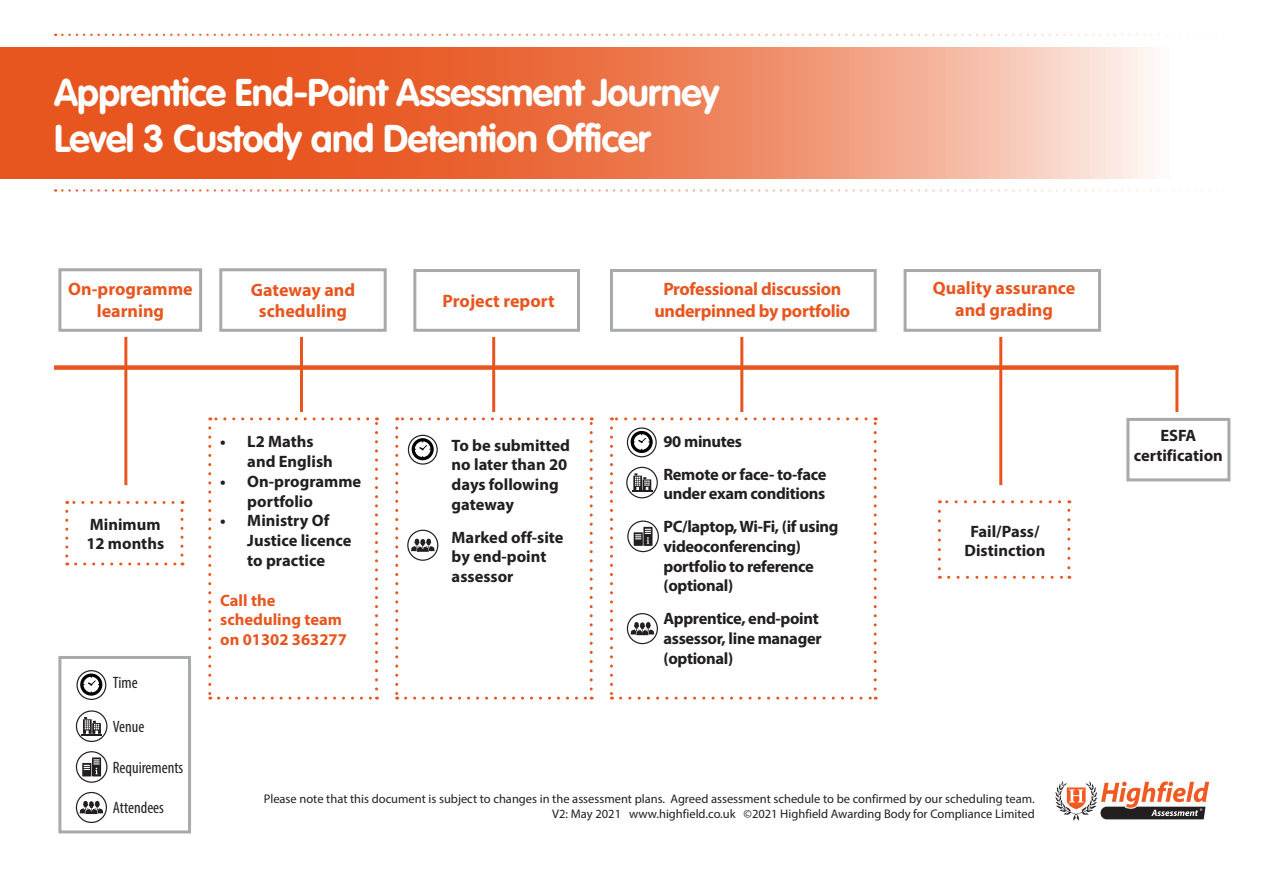
<style>
.page{position:relative;width:1263px;height:893px;background:#fff}
.page>*{position:absolute;margin:0;border:0;box-sizing:border-box;transform-origin:0 0}
.t1{font:700 38.1px/45.8px "VAG Rounded";letter-spacing:-.02em;color:#fff}
.t2{font:700 18px/21.6px "Myriad Pro";color:#e85620;text-align:center}
.t3{font:700 18px/21.6px "Myriad Pro";letter-spacing:-.02em;color:#e85620;text-align:center}
.t4{font:700 16.5px/19.8px "Myriad Pro";letter-spacing:-.01em;color:#231f20}
.t5{font:700 16.5px/19.8px "Myriad Pro";color:#e85620}
.t6{font:condensed 16.5px "Myriad Pro";color:#231f20}
.t7{font:12.45px/15px "Myriad Pro";color:#231f20;text-align:right}
</style>
<div class="page">
<svg style="left:610px;top:428px;width:3px;height:272px"></svg>
<svg style="left:620px;top:697px;width:256px;height:3px"></svg>
<svg style="left:874px;top:417px;width:3px;height:272px"></svg>
<svg style="left:611px;top:417px;width:255px;height:3px"></svg>
<svg style="left:395px;top:428px;width:3px;height:272px"></svg>
<svg style="left:406px;top:697px;width:186px;height:3px"></svg>
<svg style="left:590px;top:417px;width:3px;height:272px"></svg>
<svg style="left:397px;top:417px;width:185px;height:3px"></svg>
<svg style="left:0;top:47px;width:1154px;height:131px;background:#ed8159"></svg>
<svg style="left:62px;top:189px;width:1126px;height:3px"></svg>
<svg style="left:62px;top:34px;width:1126px;height:2px"></svg>
<div style="left:54px;top:365px;width:1124px;height:5px;background:#e85620"></div>
<svg style="left:208px;top:428px;width:3px;height:272px"></svg>
<svg style="left:219px;top:697px;width:158px;height:3px"></svg>
<svg style="left:375px;top:417px;width:3px;height:272px"></svg>
<svg style="left:210px;top:417px;width:158px;height:3px"></svg>
<hr style="left:124px;top:337px;width:3px;height:148px;background:#e85620">
<hr style="left:999px;top:337px;width:3px;height:148px;background:#e85620">
<hr style="left:1175px;top:365px;width:3px;height:47px;background:#e85620">
<hr style="left:300px;top:337px;width:3px;height:75px;background:#e85620">
<hr style="left:492px;top:337px;width:3px;height:75px;background:#e85620">
<hr style="left:740px;top:337px;width:3px;height:75px;background:#e85620">
<svg style="left:65px;top:511px;width:3px;height:54px"></svg>
<svg style="left:76px;top:562px;width:107px;height:3px"></svg>
<svg style="left:180px;top:501px;width:3px;height:54px"></svg>
<svg style="left:67px;top:501px;width:106px;height:3px"></svg>
<svg style="left:938px;top:511px;width:3px;height:68px"></svg>
<svg style="left:949px;top:576px;width:121px;height:3px"></svg>
<svg style="left:1067px;top:500px;width:3px;height:68px"></svg>
<svg style="left:939px;top:500px;width:120px;height:3px"></svg>
<svg style="left:80px;top:673px;width:22px;height:23px"></svg>
<div style="left:76px;top:670px;width:30px;height:30px;border:1px solid #231f20;border-radius:50%"></div>
<svg style="left:81px;top:717px;width:21px;height:18px"></svg>
<div style="left:76px;top:710px;width:31px;height:32px;border:1px solid #231f20;border-radius:50%"></div>
<svg style="left:82px;top:757px;width:19px;height:19px"></svg>
<div style="left:76px;top:751px;width:31px;height:32px;border:1px solid #231f20;border-radius:50%"></div>
<svg style="left:80px;top:801px;width:23px;height:13px"></svg>
<div style="left:76px;top:792px;width:31px;height:31px;border:1px solid #231f20;border-radius:50%"></div>
<svg style="left:631px;top:431px;width:22px;height:22px"></svg>
<div style="left:627px;top:427px;width:30px;height:30px;border:1px solid #231f20;border-radius:50%"></div>
<svg style="left:412px;top:438px;width:22px;height:22px"></svg>
<div style="left:408px;top:435px;width:30px;height:30px;border:1px solid #231f20;border-radius:50%"></div>
<svg style="left:632px;top:473px;width:20px;height:19px"></svg>
<div style="left:626px;top:467px;width:32px;height:31px;border:1px solid #231f20;border-radius:50%"></div>
<svg style="left:634px;top:527px;width:18px;height:19px"></svg>
<div style="left:627px;top:520px;width:32px;height:32px;border:1px solid #231f20;border-radius:50%"></div>
<svg style="left:411px;top:539px;width:24px;height:13px"></svg>
<div style="left:407px;top:530px;width:31px;height:31px;border:1px solid #231f20;border-radius:50%"></div>
<svg style="left:631px;top:622px;width:23px;height:13px"></svg>
<div style="left:627px;top:613px;width:31px;height:31px;border:1px solid #231f20;border-radius:50%"></div>
<svg style="left:1055px;top:781px;width:155px;height:40px"></svg>
<div style="left:58px;top:268px;width:144px;height:64px;border:3px solid #a8a9ad"></div>
<div style="left:58px;top:656px;width:133px;height:177px;border:3px solid #a8a9ad"></div>
<div style="left:219px;top:268px;width:168px;height:64px;border:3px solid #a8a9ad"></div>
<div style="left:413px;top:269px;width:167px;height:63px;border:3px solid #a8a9ad"></div>
<div style="left:610px;top:269px;width:267px;height:63px;border:3px solid #a8a9ad"></div>
<div style="left:903px;top:269px;width:198px;height:63px;border:3px solid #a8a9ad"></div>
<div style="left:1126px;top:418px;width:104px;height:63px;border:3px solid #a8a9ad"></div>
<h1 class="t1" style="left:54px;top:69px;width:667px">Apprentice End-Point Assessment Journey<br>Level 3 Custody and Detention Officer</h1>
<p class="t2" style="left:68px;top:278px;width:126px">On-programme learning</p>
<p class="t2" style="left:933px;top:277px;width:144px">Quality assurance and grading</p>
<p class="t3" style="left:654px;top:278px;width:197px">Professional discussion underpinned by portfolio</p>
<p class="t2" style="left:251px;top:278px;width:106px">Gateway and scheduling</p>
<p class="t2" style="left:443px;top:290px;width:113px">Project report</p>
<p class="t4" style="left:247px;top:431px;width:87px;text-indent:-27px">• L2 Maths and English</p>
<p class="t4" style="left:247px;top:471px;width:115px;text-indent:-27px">• On-programme portfolio</p>
<p class="t4" style="left:247px;top:510px;width:106px;text-indent:-27px">• Ministry Of<br>Justice licence to practice</p>
<p class="t5" style="left:220px;top:589px;width:128px">Call the scheduling team on 01302 363277</p>
<p class="t4" style="left:663px;top:425px;width:164px;line-height:32.5px">90 minutes<br>Remote or face- to-face</p>
<p class="t4" style="left:663px;top:477px;width:177px;line-height:32.5px">under exam conditions<br>PC/laptop, Wi-Fi, (if using</p>
<p class="t4" style="left:663px;top:536px;width:152px">videoconferencing) portfolio to reference (optional)</p>
<p class="t4" style="left:663px;top:608px;width:160px">Apprentice, end-point assessor, line manager (optional)</p>
<p class="t4" style="left:452px;top:435px;width:120px">To be submitted no later than 20 days following gateway</p>
<p class="t4" style="left:452px;top:526px;width:113px">Marked off-site by end-point assessor</p>
<p class="t4" style="left:86px;top:513px;width:79px">Minimum<br>12 months</p>
<p class="t4" style="left:964px;top:521px;width:82px;text-align:center">Fail/Pass/<br>Distinction</p>
<p class="t6" style="left:113px;top:673px;width:26px">Time</p>
<p class="t6" style="left:113px;top:716px;width:33px">Venue</p>
<p class="t6" style="left:113px;top:757px;width:72px">Requirements</p>
<p class="t6" style="left:113px;top:798px;width:53px">Attendees</p>
<p class="t7" style="left:264px;top:791px;width:772px">Please note that this document is subject to changes in the assessment plans. Agreed assessment schedule to be confirmed by our scheduling team.<br>V2: May 2021 www.highfield.co.uk ©2021 Highfield Awarding Body for Compliance Limited</p>
<p class="t4" style="left:1134px;top:425px;width:91px;text-align:center">ESFA certification</p>
</div>
